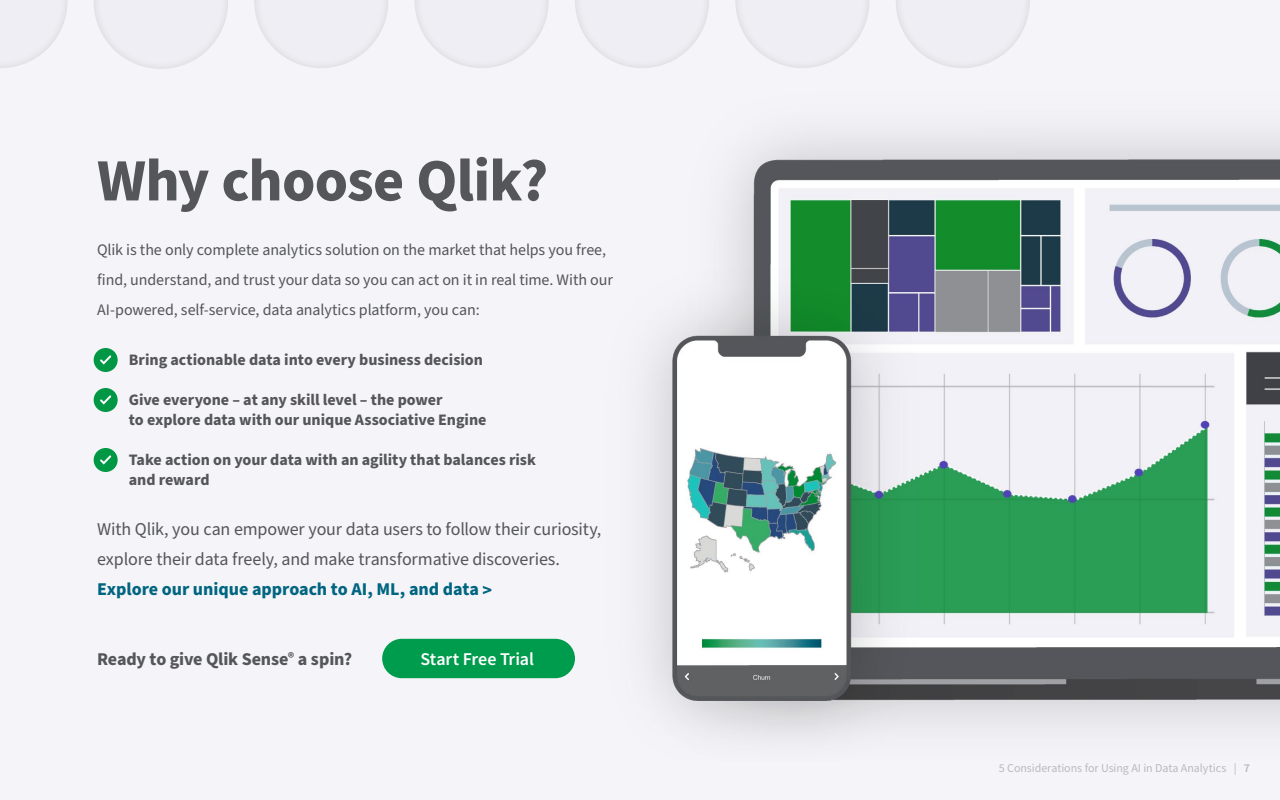
<style>
.page{position:relative;width:1280px;height:800px;background:#f5f4f8}
.page>*{position:absolute;margin:0;border:0;box-sizing:border-box;transform-origin:0 0}
.t1{font:700 60px "Source Sans Pro";letter-spacing:-.015em;color:#54565a}
.BODY_P{font:18px/30px "Source Sans Pro";letter-spacing:-.01em;color:#54565a}
.BODY_P-2{font:700 18px "Source Sans Pro";letter-spacing:-.01em;color:#54565a}
.BODY_P-3{font:18px "Source Sans Variable";letter-spacing:-.005em;color:#fff}
.BODY_P-4{font:16px/30px "Source Sans Pro";letter-spacing:-.005em;color:#54565a}
.bullets{font:700 16px/20px "Source Sans Pro";letter-spacing:-.005em;color:#54565a}
.t2{font:12px "Source Sans Pro";letter-spacing:-.005em;color:#bbbbbd}
.s1{font-weight:700;color:#006580}
.s2{font-weight:600}
</style>
<div class="page">
<img style="left:451px;top:134px;width:829px;height:605px">
<div style="left:0;top:0;width:1046px;height:70px;background:#efeef4"></div>
<div style="left:94px;top:348px;width:24px;height:24px;background:#009845;border-radius:50%"></div>
<svg style="left:93px;top:354px;width:19px;height:13px"></svg>
<div style="left:94px;top:388px;width:24px;height:24px;background:#009845;border-radius:50%"></div>
<svg style="left:93px;top:394px;width:19px;height:12px"></svg>
<div style="left:94px;top:448px;width:24px;height:24px;background:#009845;border-radius:50%"></div>
<svg style="left:93px;top:454px;width:19px;height:12px"></svg>
<div style="left:382px;top:639px;width:193px;height:39px;background:#009c4d;border-radius:20px"></div>
<h1 class="t1" style="left:97px;top:140px;width:453px">Why choose Qlik?</h1>
<p class="BODY_P-4" style="left:97px;top:235px;width:517px">Qlik is the only complete analytics solution on the market that helps you free, find, understand, and trust your data so you can act on it in real time. With our<br>AI-powered, self-service, data analytics platform, you can:</p>
<p class="bullets" style="left:129px;top:350px;width:356px">Bring actionable data into every business decision</p>
<p class="bullets" style="left:129px;top:390px;width:359px">Give everyone – at any skill level – the power<br>to explore data with our unique Associative Engine</p>
<p class="bullets" style="left:129px;top:450px;width:409px">Take action on your data with an agility that balances risk and reward</p>
<p class="BODY_P" style="left:97px;top:515px;width:506px">With Qlik, you can empower your data users to follow their curiosity, explore their data freely, and make transformative discoveries.<br><span class="s1">Explore our unique approach to AI, ML, and data &gt;</span></p>
<p class="BODY_P-2" style="left:97px;top:647px;width:257px">Ready to give Qlik Sense<sup>®</sup> a spin?</p>
<p class="BODY_P-3" style="left:420px;top:648px;width:115px">Start Free Trial</p>
<p class="t2" style="left:999px;top:760px;width:253px">5 Considerations for Using AI in Data Analytics | <span class="s2">7</span></p>
</div>
